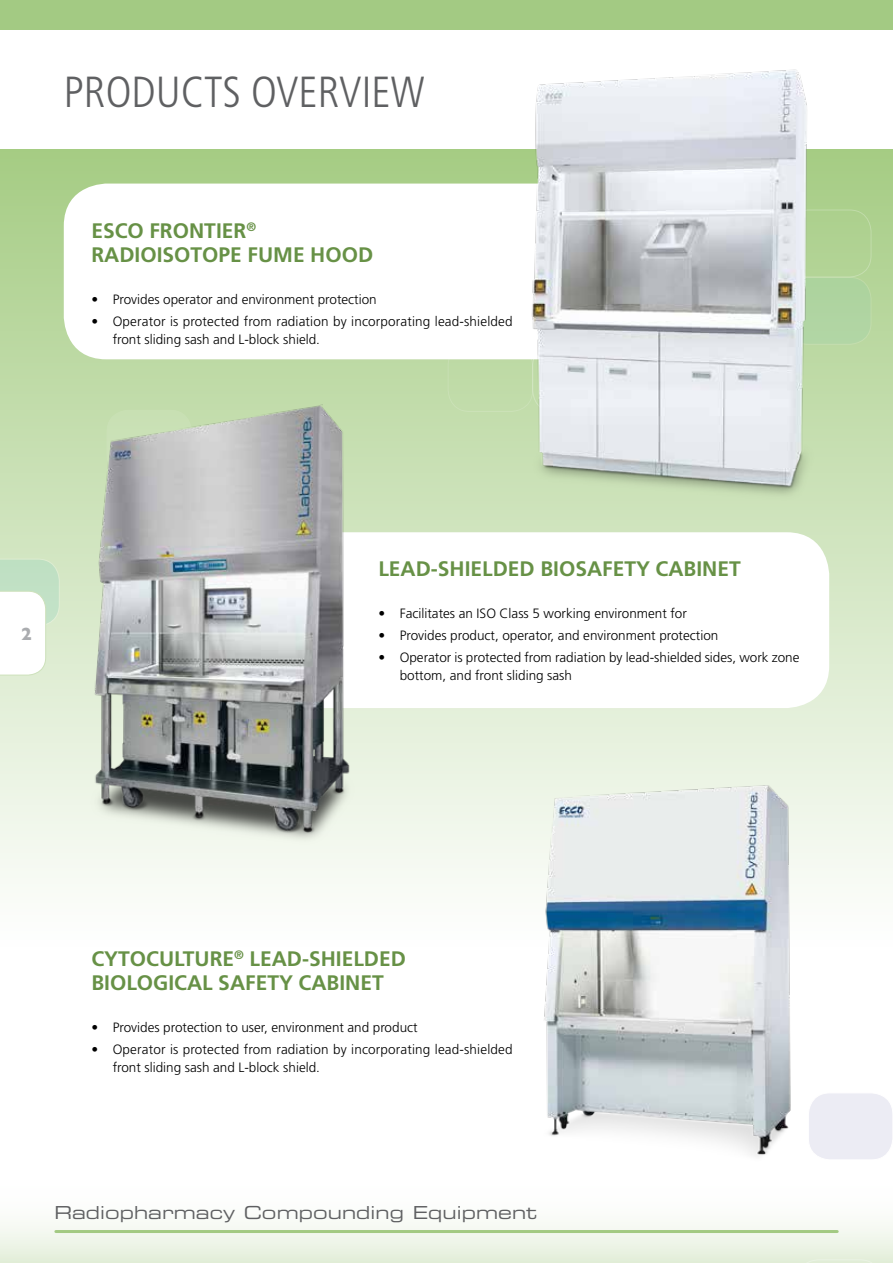
<style>
.page{position:relative;width:893px;height:1263px;background:#fff}
.page>*{position:absolute;margin:0;border:0;box-sizing:border-box;transform-origin:0 0}
.t1{font:300 condensed 43.5px "Frutiger LT Std";color:#5f6062}
.t2{font:700 21px/24px "Frutiger LT Std";color:#679146}
.t3{font:700 18px "Gill Sans";color:#aaacaf}
.t4{font:17.85px "Eurostile LT Std Ex 2";letter-spacing:.005em;color:#5f6062}
.t5{font:300 13.5px/18px "Frutiger LT Std";color:#000}
</style>
<div class="page">
<svg style="left:0;top:1224px;width:893px;height:39px"></svg>
<hr style="left:56px;top:1230px;width:781px;height:3px;background:#a3ca83">
<div style="left:0;top:149px;width:893px;height:800px;background:linear-gradient(to bottom,#a6cc84,#fefefe)"></div>
<div style="left:786px;top:277px;width:85px;height:67px;background:#afd4a1;border-radius:22px"></div>
<div style="left:448px;top:344px;width:85px;height:68px;border:1px solid #fff;border-radius:22px"></div>
<div style="left:808px;top:1093px;width:85px;height:67px;background:#ececf4;border-radius:22px"></div>
<div style="left:808px;top:1092px;width:85px;height:68px;border:1px solid #fff;border-radius:22px"></div>
<svg style="left:796px;top:1259px;width:86px;height:4px"></svg>
<img style="left:512px;top:758px;width:307px;height:399px">
<svg style="left:377px;top:532px;width:452px;height:176px"></svg>
<svg style="left:64px;top:184px;width:438px;height:175px"></svg>
<img style="left:71px;top:391px;width:306px;height:481px">
<img style="left:502px;top:69px;width:347px;height:437px">
<div style="left:0;top:0;width:893px;height:30px;background:#a3ca83"></div>
<svg style="left:0;top:559px;width:60px;height:116px"></svg>
<h1 class="t1" style="left:64px;top:68px;width:362px">PRODUCTS OVERVIEW</h1>
<h2 class="t2" style="left:91px;top:219px;width:283px">ESCO FRONTIER<sup>®<br></sup>RADIOISOTOPE FUME HOOD</h2>
<p class="t5" style="left:91px;top:291px;width:287px">• Provides operator and environment protection</p>
<p class="t5" style="left:113px;top:313px;width:401px;text-indent:-21px">• Operator is protected from radiation by incorporating lead-shielded front sliding sash and L-block shield.</p>
<h3 class="t3" style="left:21px;top:619px;width:12px">2</h3>
<h2 class="t2" style="left:378px;top:557px;width:364px">LEAD-SHIELDED BIOSAFETY CABINET</h2>
<p class="t5" style="left:378px;top:605px;width:310px">• Facilitates an ISO Class 5 working environment for</p>
<p class="t5" style="left:378px;top:626px;width:341px">• Provides product, operator, and environment protection</p>
<p class="t5" style="left:400px;top:648px;width:401px;text-indent:-21px">• Operator is protected from radiation by lead-shielded sides, work zone bottom, and front sliding sash</p>
<h2 class="t2" style="left:91px;top:946px;width:316px">CYTOCULTURE<sup>®</sup> LEAD-SHIELDED<br>BIOLOGICAL SAFETY CABINET</h2>
<p class="t5" style="left:91px;top:1018px;width:328px">• Provides protection to user, environment and product</p>
<p class="t5" style="left:113px;top:1040px;width:401px;text-indent:-21px">• Operator is protected from radiation by incorporating lead-shielded front sliding sash and L-block shield.</p>
<h3 class="t4" style="left:54px;top:1201px;width:484px">Radiopharmacy Compounding Equipment</h3>
</div>
